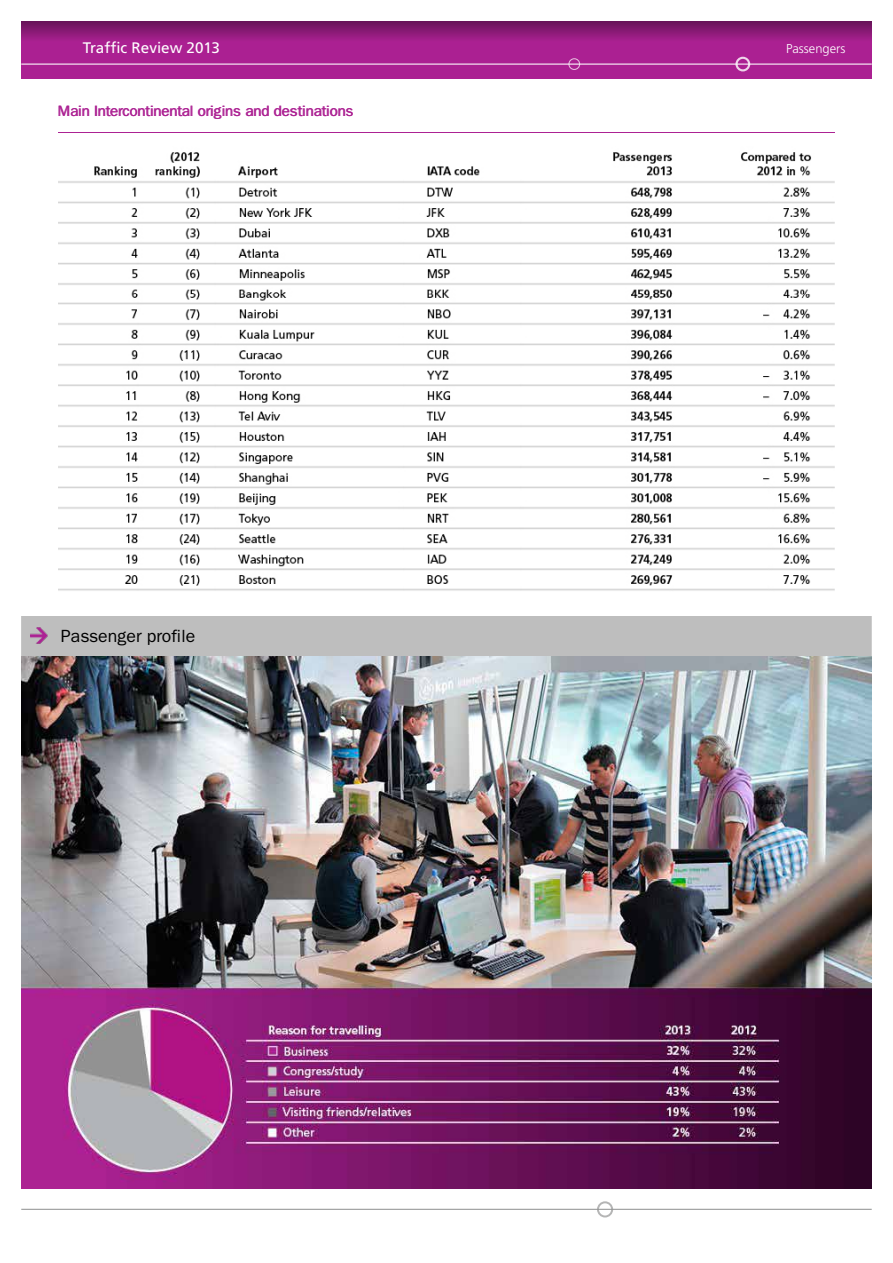
<style>
.page{position:relative;width:893px;height:1263px;background:#fff}
.page>*{position:absolute;margin:0;border:0;box-sizing:border-box;transform-origin:0 0}
.t1{font:17.7px "Wen Quan Yi Zen Hei";letter-spacing:.01em;color:#000}
.t2{font:15.3px "Frutiger";color:#fff}
.t3{font:15px "Wen Quan Yi Zen Hei";letter-spacing:-.01em;color:#ac2293}
.t4{font:300 12.9px "Frutiger";color:#fff}
</style>
<div class="page">
<hr style="left:58px;top:132px;width:776px;height:1px;background:#ac2293">
<img style="left:58px;top:152px;width:776px;height:143px">
<svg style="left:21px;top:295px;width:850px;height:322px"></svg>
<div style="left:21px;top:617px;width:850px;height:40px;background:#bebebe"></div>
<img style="left:30px;top:627px;width:18px;height:17px">
<hr style="left:21px;top:656px;width:850px;height:1px;background:#fff">
<img style="left:21px;top:657px;width:850px;height:531px">
<svg style="left:21px;top:21px;width:851px;height:57px;background:#9e1f87"></svg>
<hr style="left:21px;top:64px;width:851px;height:1px;background:#fff">
<div style="left:568px;top:58px;width:12px;height:12px;border:1px solid #fff;border-radius:50%"></div>
<div style="left:735px;top:57px;width:15px;height:14px;border:2px solid #fff;border-radius:50%"></div>
<div style="left:597px;top:1201px;width:16px;height:16px;border:2px solid #959696;border-radius:50%"></div>
<hr style="left:21px;top:1209px;width:851px;height:1px;background:#959696">
<p class="t2" style="left:83px;top:38px;width:139px">Traffic Review 2013</p>
<p class="t4" style="left:786px;top:41px;width:61px">Passengers</p>
<p class="t3" style="left:58px;top:105px;width:297px">Main Intercontinental origins and destinations</p>
<p class="t1" style="left:61px;top:629px;width:136px">Passenger profile</p>
</div>
